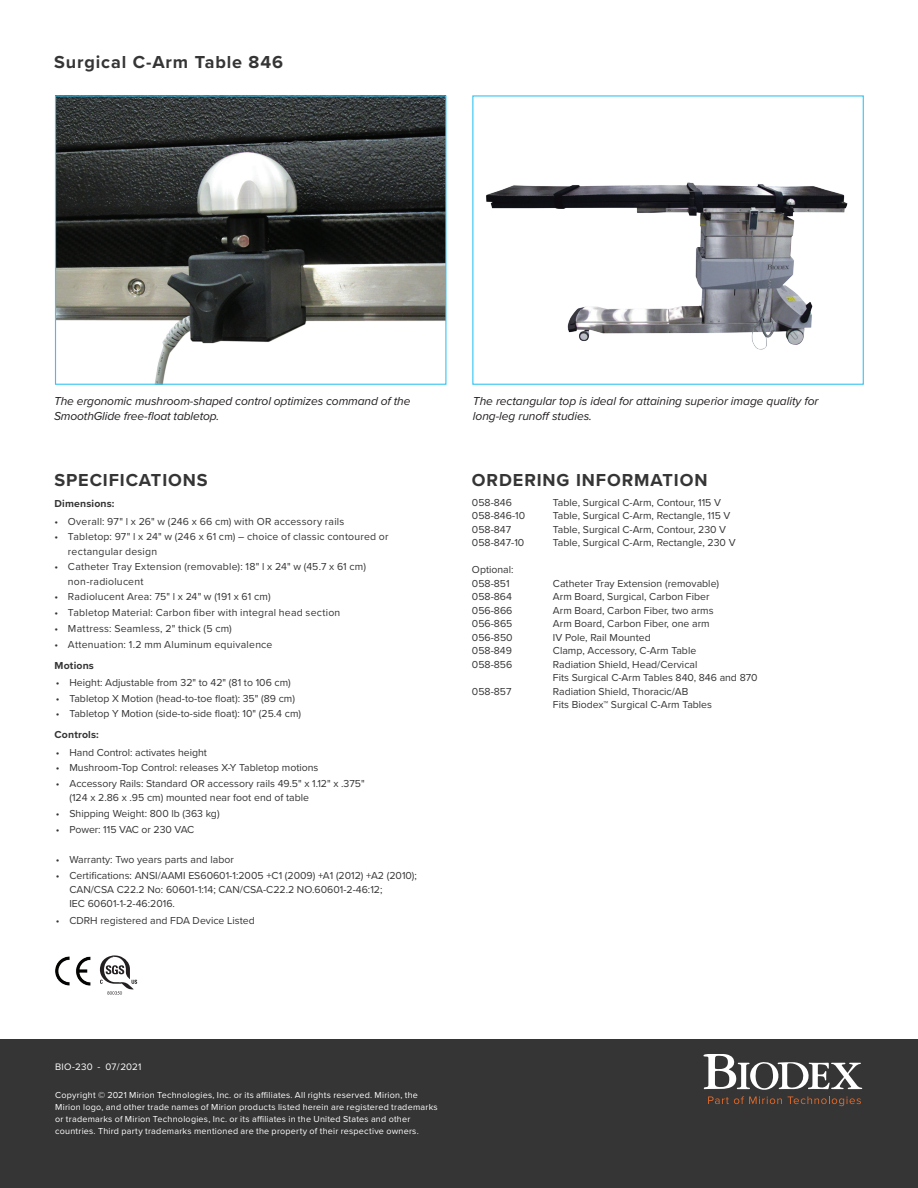
<style>
.page{position:relative;width:918px;height:1188px;background:#fff}
.page>*{position:absolute;margin:0;border:0;box-sizing:border-box;transform-origin:0 0}
.Small_Header{font:700 18px "Proxima Nova";letter-spacing:.05em;color:#363536}
.featured{font:700 18px "Proxima Nova";letter-spacing:.05em;color:#363536}
.Photo_Captions_03{font:italic 12px/15.3px "Proxima Nova";letter-spacing:-.01em;color:#231f20}
.featured-2{font:10.5px/14.2px "Proxima Nova";color:#363536}
.Small_Header-2{font:10.5px "Proxima Nova";color:#363536}
.featured-3{font:10.5px/14.2px "Proxima Nova";letter-spacing:.02em;color:#363536}
.featured-4{font:700 10.5px "Proxima Nova";letter-spacing:.015em;color:#363536}
.Body_text{font:9.75px "Proxima Nova";letter-spacing:.025em;color:#fff}
.Body_text-2{font:9px/12px "Proxima Nova";letter-spacing:.025em;color:#fff}
</style>
<div class="page">
<div style="left:0;top:1040px;width:918px;height:148px;background:#363536"></div>
<svg style="left:704px;top:1054px;width:158px;height:36px"></svg>
<svg style="left:708px;top:1096px;width:74px;height:8px"></svg>
<svg style="left:788px;top:1096px;width:73px;height:10px"></svg>
<img style="left:55px;top:956px;width:36px;height:30px">
<svg style="left:100px;top:955px;width:37px;height:40px"></svg>
<img style="left:57px;top:97px;width:387px;height:286px">
<div style="left:55px;top:95px;width:391px;height:290px;border:1px solid #33c5f3"></div>
<img style="left:486px;top:182px;width:362px;height:168px">
<div style="left:472px;top:95px;width:392px;height:290px;border:1px solid #33c5f3"></div>
<p class="Small_Header" style="left:54px;top:49px;width:231px">Surgical C-Arm Table 846</p>
<p class="Photo_Captions_03" style="left:54px;top:393px;width:358px">The ergonomic mushroom-shaped control optimizes command of the<br>SmoothGlide free-float tabletop.</p>
<p class="Photo_Captions_03" style="left:473px;top:393px;width:347px;line-height:14.7px">The rectangular top is ideal for attaining superior image quality for long-leg runoff studies.</p>
<p class="featured" style="left:54px;top:467px;width:155px">SPECIFICATIONS</p>
<p class="featured-4" style="left:54px;top:496px;width:62px">Dimensions:</p>
<p class="featured-3" style="left:54px;top:514px;width:291px">• Overall: 97" l x 26" w (246 x 66 cm) with OR accessory rails</p>
<p class="featured-3" style="left:68px;top:529px;width:322px;text-indent:-14px">• Tabletop: 97" l x 24" w (246 x 61 cm) – choice of classic contoured or rectangular design</p>
<p class="featured-3" style="left:68px;top:559px;width:300px;text-indent:-14px">• Catheter Tray Extension (removable): 18" l x 24" w (45.7 x 61 cm) non-radiolucent</p>
<p class="featured-3" style="left:54px;top:589px;width:218px">• Radiolucent Area: 75" l x 24" w (191 x 61 cm)</p>
<p class="featured-3" style="left:54px;top:605px;width:287px">• Tabletop Material: Carbon fiber with integral head section</p>
<p class="featured-3" style="left:54px;top:621px;width:179px">• Mattress: Seamless, 2" thick (5 cm)</p>
<p class="featured-3" style="left:54px;top:637px;width:220px">• Attenuation: 1.2 mm Aluminum equivalence</p>
<p class="featured-4" style="left:54px;top:657px;width:41px">Motions</p>
<p class="featured-2" style="left:56px;top:675px;width:236px">• Height: Adjustable from 32" to 42" (81 to 106 cm)</p>
<p class="featured-2" style="left:56px;top:691px;width:241px">• Tabletop X Motion (head-to-toe float): 35" (89 cm)</p>
<p class="featured-2" style="left:56px;top:706px;width:247px">• Tabletop Y Motion (side-to-side float): 10" (25.4 cm)</p>
<p class="featured-4" style="left:54px;top:727px;width:46px">Controls:</p>
<p class="featured-2" style="left:56px;top:745px;width:152px">• Hand Control: activates height</p>
<p class="featured-2" style="left:56px;top:760px;width:264px">• Mushroom-Top Control: releases X-Y Tabletop motions</p>
<p class="featured-2" style="left:69px;top:776px;width:297px;text-indent:-14px">• Accessory Rails: Standard OR accessory rails 49.5" x 1.12" x .375" (124 x 2.86 x .95 cm) mounted near foot end of table</p>
<p class="featured-2" style="left:56px;top:806px;width:165px">• Shipping Weight: 800 lb (363 kg)</p>
<p class="featured-2" style="left:56px;top:822px;width:140px">• Power: 115 VAC or 230 VAC</p>
<p class="featured-2" style="left:56px;top:852px;width:180px">• Warranty: Two years parts and labor</p>
<p class="featured-2" style="left:69px;top:868px;width:349px;text-indent:-14px">• Certifications: ANSI/AAMI ES60601-1:2005 +C1 (2009) +A1 (2012) +A2 (2010);<br>CAN/CSA C22.2 No: 60601-1:14; CAN/CSA-C22.2 NO.60601-2-46:12;<br>IEC 60601-1-2-46:2016.</p>
<p class="featured-2" style="left:56px;top:913px;width:200px">• CDRH registered and FDA Device Listed</p>
<p class="Small_Header" style="left:472px;top:467px;width:237px">ORDERING INFORMATION</p>
<p class="Small_Header-2" style="left:472px;top:495px;width:42px">058-846</p>
<p class="Small_Header-2" style="left:553px;top:495px;width:170px">Table, Surgical C-Arm, Contour, 115 V</p>
<p class="Small_Header-2" style="left:472px;top:508px;width:55px">058-846-10</p>
<p class="Small_Header-2" style="left:553px;top:508px;width:179px">Table, Surgical C-Arm, Rectangle, 115 V</p>
<p class="Small_Header-2" style="left:472px;top:522px;width:41px">058-847</p>
<p class="Small_Header-2" style="left:553px;top:522px;width:175px">Table, Surgical C-Arm, Contour, 230 V</p>
<p class="Small_Header-2" style="left:472px;top:535px;width:54px">058-847-10</p>
<p class="Small_Header-2" style="left:553px;top:535px;width:184px">Table, Surgical C-Arm, Rectangle, 230 V</p>
<p class="Small_Header-2" style="left:472px;top:562px;width:43px">Optional:</p>
<p class="Small_Header-2" style="left:472px;top:576px;width:39px">058-851</p>
<p class="Small_Header-2" style="left:553px;top:576px;width:168px">Catheter Tray Extension (removable)</p>
<p class="Small_Header-2" style="left:472px;top:589px;width:42px">058-864</p>
<p class="Small_Header-2" style="left:553px;top:589px;width:158px">Arm Board, Surgical, Carbon Fiber</p>
<p class="Small_Header-2" style="left:472px;top:603px;width:42px">056-866</p>
<p class="Small_Header-2" style="left:553px;top:603px;width:162px">Arm Board, Carbon Fiber, two arms</p>
<p class="Small_Header-2" style="left:472px;top:616px;width:42px">056-865</p>
<p class="Small_Header-2" style="left:553px;top:616px;width:158px">Arm Board, Carbon Fiber, one arm</p>
<p class="Small_Header-2" style="left:472px;top:630px;width:42px">056-850</p>
<p class="Small_Header-2" style="left:553px;top:630px;width:99px">IV Pole, Rail Mounted</p>
<p class="Small_Header-2" style="left:472px;top:643px;width:42px">058-849</p>
<p class="Small_Header-2" style="left:553px;top:643px;width:145px">Clamp, Accessory, C-Arm Table</p>
<p class="Small_Header-2" style="left:472px;top:657px;width:42px">058-856</p>
<p class="Small_Header-2" style="left:553px;top:657px;width:146px">Radiation Shield, Head/Cervical</p>
<p class="Small_Header-2" style="left:553px;top:670px;width:206px">Fits Surgical C-Arm Tables 840, 846 and 870</p>
<p class="Small_Header-2" style="left:472px;top:684px;width:41px">058-857</p>
<p class="Small_Header-2" style="left:553px;top:684px;width:137px">Radiation Shield, Thoracic/AB</p>
<p class="Small_Header-2" style="left:553px;top:697px;width:161px">Fits Biodex™ Surgical C-Arm Tables</p>
<p class="Body_text" style="left:55px;top:1060px;width:88px">BIO-230 - 07 / 2021</p>
<p class="Body_text-2" style="left:55px;top:1088px;width:384px">Copyright © 2021 Mirion Technologies, Inc. or its affiliates. All rights reserved. Mirion, the Mirion logo, and other trade names of Mirion products listed herein are registered trademarks or trademarks of Mirion Technologies, Inc. or its affiliates in the United States and other countries. Third party trademarks mentioned are the property of their respective owners.</p>
</div>
